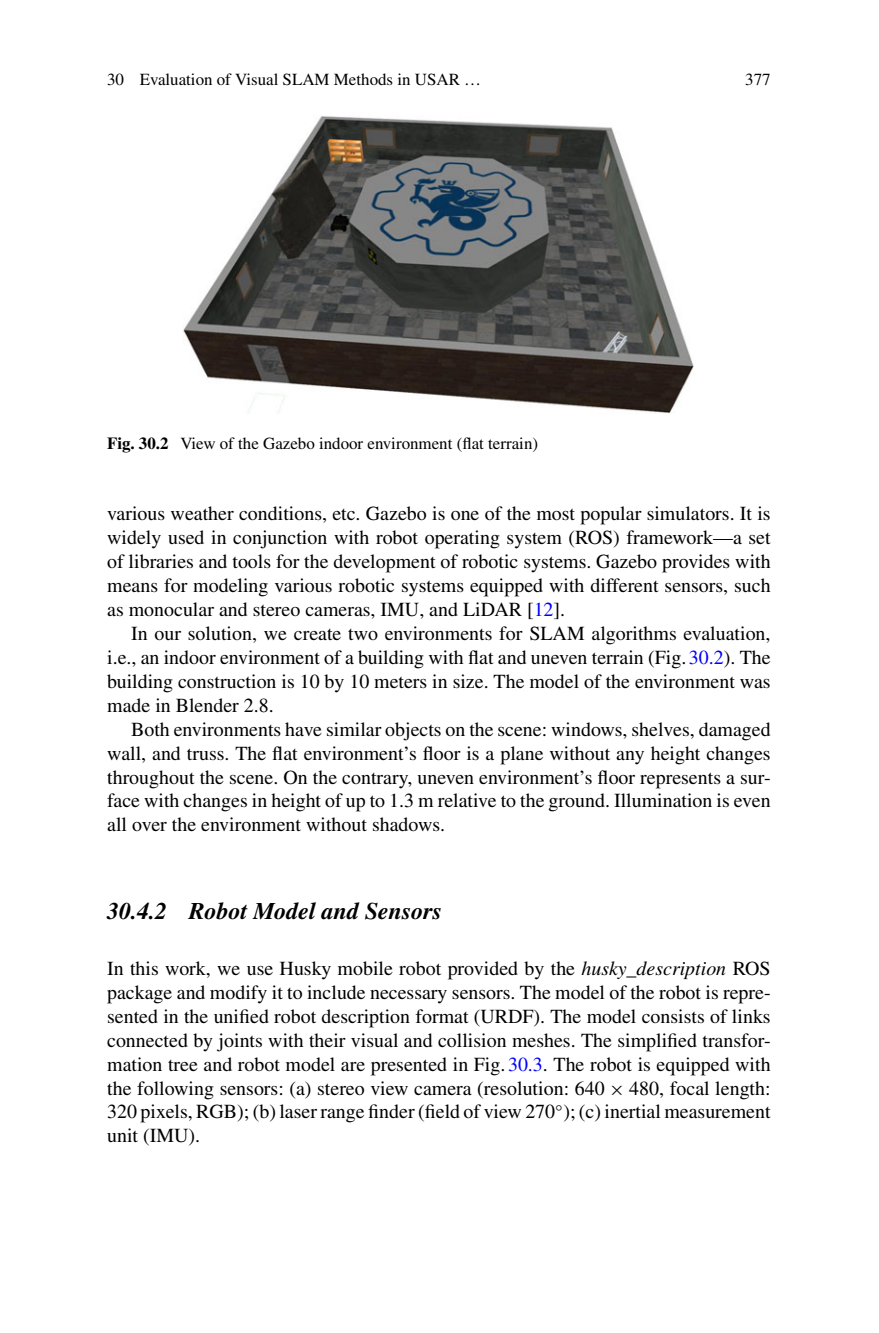
<style>
.page{position:relative;width:879px;height:1333px;background:#fff}
.page>*{position:absolute;margin:0;border:0;box-sizing:border-box;transform-origin:0 0}
.t1{font:24px "Times Bold Italic 16";color:#000}
.t2{font:20px/24px "Times Roman 30";color:#000;text-align:justify}
.t3{font:17px "Times Roman 30";color:#000}
.s1{font-family:"Times Bold 32"}
.s2{color:#00f}
.s3{font-family:"Times Italic 30"}
.s4{font-family:"MTSYN30"}
</style>
<div class="page">
<img style="left:183px;top:116px;width:510px;height:298px">
<p class="t3" style="left:107px;top:73px;width:375px">30 Evaluation of Visual SLAM Methods in USAR …</p>
<p class="t3" style="left:745px;top:73px;width:27px">377</p>
<p class="t3" style="left:107px;top:437px;width:432px"><span class="s1">Fig. 30.2</span> View of the Gazebo indoor environment (flat terrain)</p>
<p class="t2" style="left:107px;top:503px;width:665px">various weather conditions, etc. Gazebo is one of the most popular simulators. It is widely used in conjunction with robot operating system (ROS) framework—a set of libraries and tools for the development of robotic systems. Gazebo provides with means for modeling various robotic systems equipped with different sensors, such as monocular and stereo cameras, IMU, and LiDAR [<span class="s2">12</span>].</p>
<p class="t2" style="left:107px;top:623px;width:665px;text-indent:24px">In our solution, we create two environments for SLAM algorithms evaluation, i.e., an indoor environment of a building with flat and uneven terrain (Fig. <span class="s2">30.2</span>). The building construction is 10 by 10 meters in size. The model of the environment was made in Blender 2.8.</p>
<p class="t2" style="left:107px;top:718px;width:665px;text-indent:24px">Both environments have similar objects on the scene: windows, shelves, damaged wall, and truss. The flat environment’s floor is a plane without any height changes throughout the scene. On the contrary, uneven environment’s floor represents a sur&shy;face with changes in height of up to 1.3 m relative to the ground. Illumination is even all over the environment without shadows.</p>
<p class="t1" style="left:107px;top:902px;width:336px">30.4.2 Robot Model and Sensors</p>
<p class="t2" style="left:107px;top:958px;width:665px">In this work, we use Husky mobile robot provided by the <span class="s3">husky_description</span> ROS package and modify it to include necessary sensors. The model of the robot is repre&shy;sented in the unified robot description format (URDF). The model consists of links connected by joints with their visual and collision meshes. The simplified transfor&shy;mation tree and robot model are presented in Fig. <span class="s2">30.3</span>. The robot is equipped with the following sensors: (a) stereo view camera (resolution: 640 <span class="s4">×</span> 480, focal length:<br>320 pixels, RGB); (b) laser range finder (field of view 270<sup>◦</sup>); (c) inertial measurement unit (IMU).</p>
</div>
